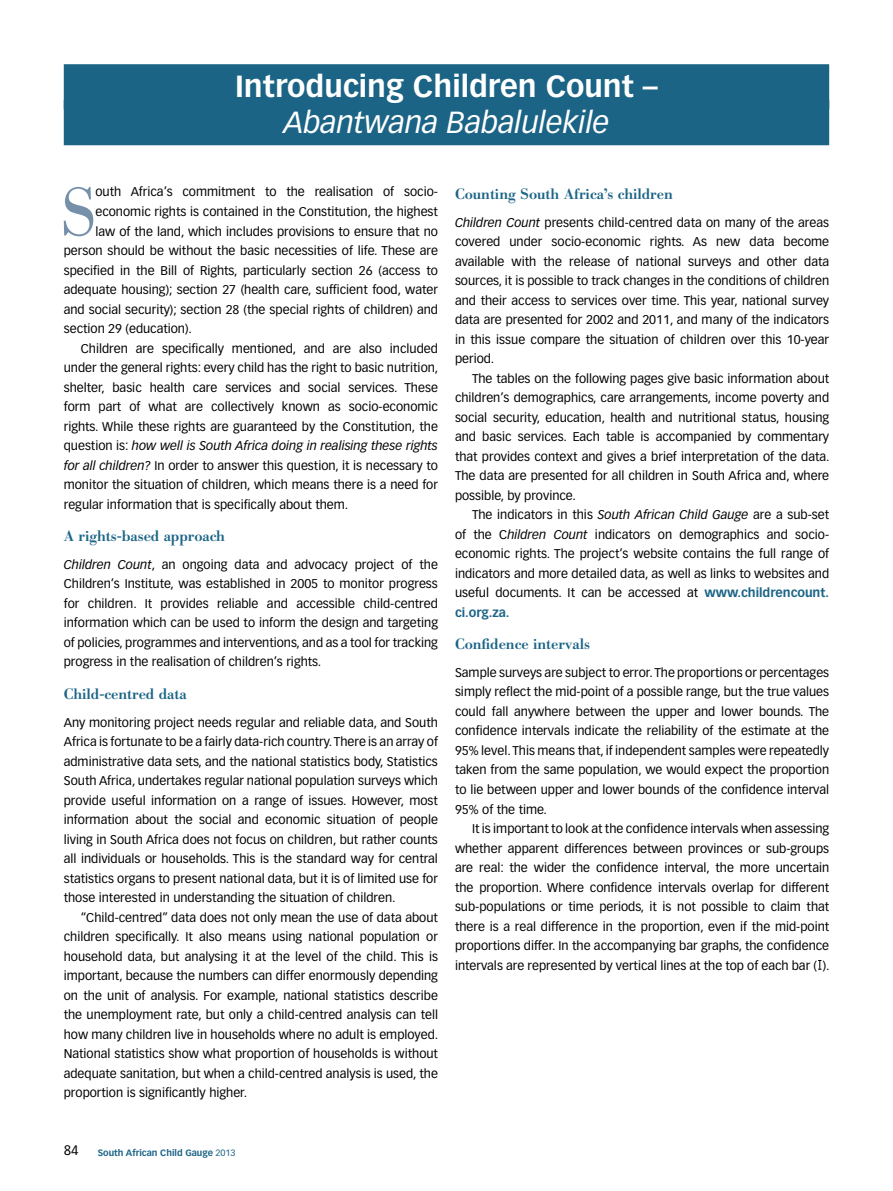
<style>
.page{position:relative;width:893px;height:1191px;background:#fff}
.page>*{position:absolute;margin:0;border:0;box-sizing:border-box;transform-origin:0 0}
.t1{font:67.65px "Bodoni BE";color:#7690aa}
.t2{font:700 30px "Vectora LH";color:#fff}
.t3{font:italic 30px "Vectora LH";color:#fff}
.t4{font:500 15px "Bodoni BE";color:#1b6486}
.t5{font:13.5px "Vectora LH";color:#000}
.t6{font:12.45px/19.5px "Vectora LH";color:#000;text-align:justify}
.t7{font:italic 12.45px "Vectora LH";color:#000}
.t8{font:700 9px "Vectora LH";color:#1b6486}
.s1{font-style:normal}
.s2{font-style:italic}
.s3{font-weight:700;color:#1b6486}
.s4{font-weight:400}
</style>
<div class="page">
<svg style="left:818px;top:960px;width:3px;height:9px"></svg>
<div style="left:64px;top:64px;width:765px;height:45px;background:#1b6486"></div>
<div style="left:64px;top:100px;width:765px;height:45px;background:#1b6486"></div>
<h2 class="t2" style="left:235px;top:68px;width:424px">Introducing Children Count –</h2>
<h2 class="t3" style="left:283px;top:105px;width:328px">Abantwana Babalulekile</h2>
<h1 class="t1" style="left:60px;top:174px;width:37px">S</h1>
<p class="t6" style="left:95px;top:182px;width:344px">outh Africa’s commitment to the realisation of socio-</p>
<p class="t6" style="left:95px;top:202px;width:344px">economic rights is contained in the Constitution, the highest</p>
<p class="t6" style="left:95px;top:221px;width:344px">law of the land, which includes provisions to ensure that no</p>
<p class="t6" style="left:64px;top:241px;width:376px">person should be without the basic necessities of life. These are</p>
<p class="t6" style="left:64px;top:260px;width:376px">specified in the Bill of Rights, particularly section 26 (access to</p>
<p class="t6" style="left:64px;top:280px;width:376px">adequate housing); section 27 (health care, sufficient food, water</p>
<p class="t6" style="left:64px;top:299px;width:376px">and social security); section 28 (the special rights of children) and</p>
<p class="t6" style="left:64px;top:319px;width:130px">section 29 (education).</p>
<p class="t6" style="left:81px;top:338px;width:359px">Children are specifically mentioned, and are also included</p>
<p class="t6" style="left:64px;top:358px;width:376px">under the general rights: every child has the right to basic nutrition,</p>
<p class="t6" style="left:64px;top:377px;width:376px">shelter, basic health care services and social services. These</p>
<p class="t6" style="left:64px;top:397px;width:376px">form part of what are collectively known as socio-economic</p>
<p class="t6" style="left:64px;top:416px;width:376px">rights. While these rights are guaranteed by the Constitution, the</p>
<p class="t7" style="left:64px;top:438px;width:376px"><span class="s1">question is:</span> how well is South Africa doing in realising these rights</p>
<p class="t6" style="left:64px;top:455px;width:376px"><span class="s2">for all children?</span> In order to answer this question, it is necessary to</p>
<p class="t6" style="left:64px;top:475px;width:376px">monitor the situation of children, which means there is a need for</p>
<p class="t6" style="left:64px;top:494px;width:286px">regular information that is specifically about them.</p>
<p class="t4" style="left:64px;top:527px;width:163px">A rights-based approach</p>
<p class="t6" style="left:64px;top:555px;width:376px"><span class="s2">Children Count</span>, an ongoing data and advocacy project of the Children’s Institute, was established in 2005 to monitor progress for children. It provides reliable and accessible child-centred information which can be used to inform the design and targeting of policies, programmes and interventions, and as a tool for tracking progress in the realisation of children’s rights.</p>
<p class="t4" style="left:64px;top:685px;width:124px">Child-centred data</p>
<p class="t6" style="left:64px;top:712px;width:376px">Any monitoring project needs regular and reliable data, and South Africa is fortunate to be a fairly data-rich country. There is an array of administrative data sets, and the national statistics body, Statistics South Africa, undertakes regular national population surveys which provide useful information on a range of issues. However, most information about the social and economic situation of people living in South Africa does not focus on children, but rather counts all individuals or households. This is the standard way for central statistics organs to present national data, but it is of limited use for those interested in understanding the situation of children.</p>
<p class="t6" style="left:64px;top:907px;width:376px;text-indent:17px">“Child-centred” data does not only mean the use of data about children specifically. It also means using national population or household data, but analysing it at the level of the child. This is important, because the numbers can differ enormously depending on the unit of analysis. For example, national statistics describe the unemployment rate, but only a child-centred analysis can tell how many children live in households where no adult is employed.<br>National statistics show what proportion of households is without adequate sanitation, but when a child-centred analysis is used, the proportion is significantly higher.</p>
<p class="t4" style="left:455px;top:185px;width:219px">Counting South Africa’s children</p>
<p class="t6" style="left:455px;top:212px;width:376px"><span class="s2">Children Count</span> presents child-centred data on many of the areas covered under socio-economic rights. As new data become available with the release of national surveys and other data sources, it is possible to track changes in the conditions of children and their access to services over time. This year, national survey data are presented for 2002 and 2011, and many of the indicators in this issue compare the situation of children over this 10-year period.</p>
<p class="t6" style="left:455px;top:368px;width:376px;text-indent:17px">The tables on the following pages give basic information about children’s demographics, care arrangements, income poverty and social security, education, health and nutritional status, housing and basic services. Each table is accompanied by commentary that provides context and gives a brief interpretation of the data.<br>The data are presented for all children in South Africa and, where possible, by province.</p>
<p class="t6" style="left:455px;top:505px;width:376px;text-indent:17px">The indicators in this <span class="s2">South African Child Gauge</span> are a sub-set of the C<span class="s2">hildren Count</span> indicators on demographics and socio&shy;economic rights. The project’s website contains the full range of indicators and more detailed data, as well as links to websites and useful documents. It can be accessed at <span class="s3">www.childrencount. ci.org.za.</span></p>
<p class="t4" style="left:455px;top:635px;width:136px">Confidence intervals</p>
<p class="t6" style="left:455px;top:663px;width:376px">Sample surveys are subject to error. The proportions or percentages simply reflect the mid-point of a possible range, but the true values could fall anywhere between the upper and lower bounds. The confidence intervals indicate the reliability of the estimate at the 95% level. This means that, if independent samples were repeatedly taken from the same population, we would expect the proportion to lie between upper and lower bounds of the confidence interval 95% of the time.</p>
<p class="t6" style="left:455px;top:819px;width:376px;text-indent:17px">It is important to look at the confidence intervals when assessing whether apparent differences between provinces or sub-groups are real: the wider the confidence interval, the more uncertain the proportion. Where confidence intervals overlap for different sub-populations or time periods, it is not possible to claim that there is a real difference in the proportion, even if the mid-point proportions differ. In the accompanying bar graphs, the confidence intervals are represented by vertical lines at the top of each bar ( ).</p>
<p class="t5" style="left:64px;top:1142px;width:17px">84</p>
<p class="t8" style="left:98px;top:1147px;width:139px">South African Child Gauge <span class="s4">2013</span></p>
</div>
